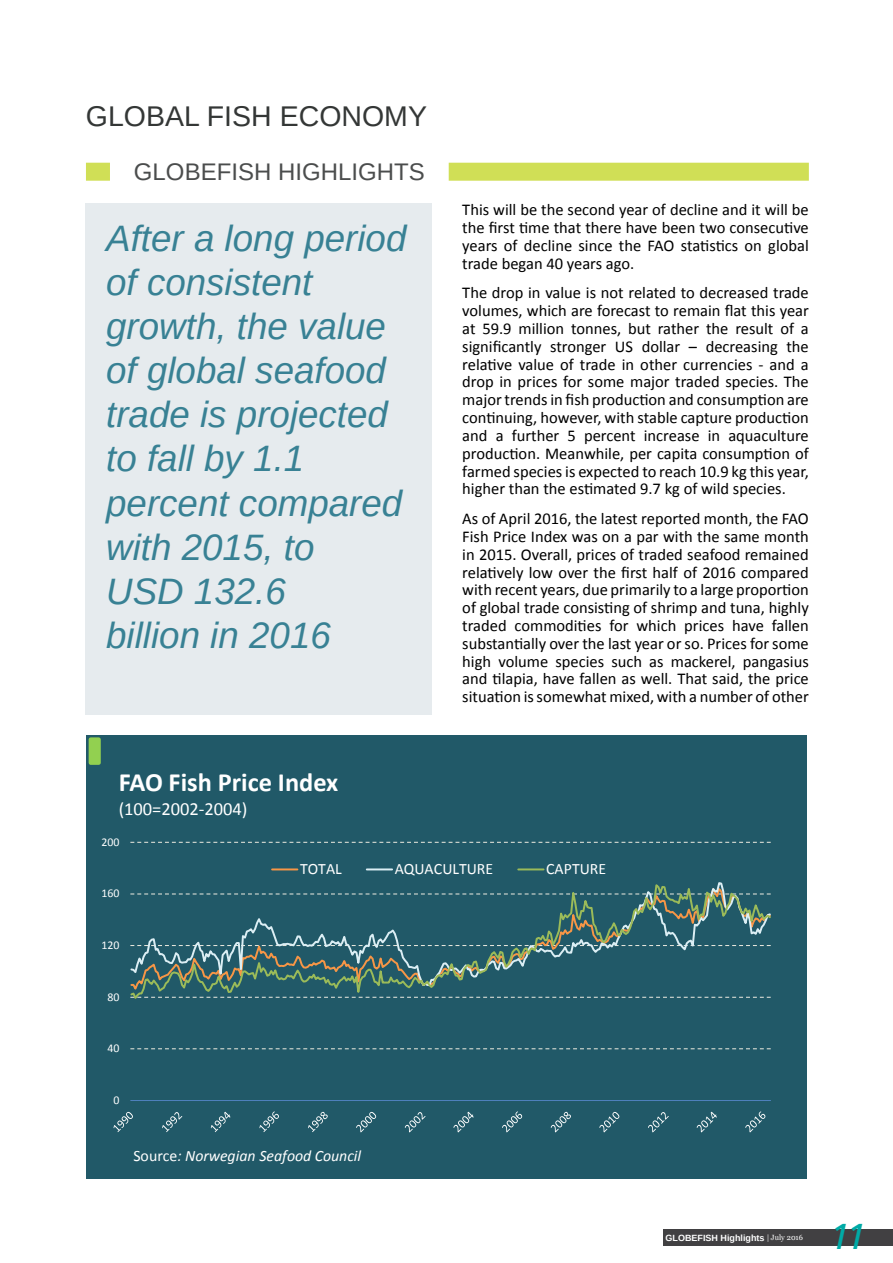
<style>
.page{position:relative;width:893px;height:1263px;background:#fff}
.page>*{position:absolute;margin:0;border:0;box-sizing:border-box;transform-origin:0 0}
.t1{font:italic 36.75px/44.1px "Arimo";color:#388194}
.t2{font:italic 36px "Frutiger LT Std";color:#00aaa6}
.t3{font:28.5px "Arimo";color:#343736}
.t4{font:700 26.4px "Calibri";color:#fff}
.t5{font:24px "Arimo";color:#4b4d4d}
.t6{font:18.45px "Calibri";letter-spacing:-.005em;color:#fff}
.t7{font:16.5px/17.9px "Calibri";color:#000;text-align:justify}
.t8{font:italic 15.75px "Calibri";letter-spacing:-.005em;color:#fff}
.t9{font:15.75px "Calibri";color:#fff}
.t10{font:11.85px "Calibri";color:#fff}
.t11{font:700 9px "Arimo";color:#fff}
.s1{font-style:normal}
.s2{font-family:"Minion Pro";font-weight:400;font-size:7.5px}
.s3{font-family:"Georgia";font-weight:400;font-size:7.5px}
</style>
<div class="page">
<div style="left:86px;top:163px;width:24px;height:18px;background:#d0df56"></div>
<div style="left:449px;top:163px;width:360px;height:18px;background:#d0df56"></div>
<div style="left:85px;top:203px;width:346px;height:511px;background:#e6ebee"></div>
<div style="left:664px;top:1229px;width:229px;height:16px;background:#414042"></div>
<div style="left:86px;top:735px;width:721px;height:444px;background:#215968"></div>
<svg style="left:130px;top:1048px;width:641px;height:1px"></svg>
<svg style="left:130px;top:842px;width:641px;height:1px"></svg>
<hr style="left:130px;top:1100px;width:641px;height:1px;background:#4f81bd">
<svg style="left:130px;top:882px;width:641px;height:117px"></svg>
<svg style="left:114px;top:1112px;width:19px;height:20px"></svg>
<svg style="left:162px;top:1112px;width:20px;height:20px"></svg>
<svg style="left:211px;top:1112px;width:19px;height:20px"></svg>
<svg style="left:259px;top:1111px;width:20px;height:21px"></svg>
<svg style="left:308px;top:1112px;width:20px;height:20px"></svg>
<svg style="left:356px;top:1112px;width:20px;height:20px"></svg>
<svg style="left:405px;top:1112px;width:21px;height:20px"></svg>
<svg style="left:453px;top:1112px;width:21px;height:20px"></svg>
<svg style="left:502px;top:1111px;width:20px;height:21px"></svg>
<svg style="left:551px;top:1112px;width:20px;height:20px"></svg>
<svg style="left:599px;top:1112px;width:20px;height:20px"></svg>
<svg style="left:648px;top:1112px;width:21px;height:20px"></svg>
<svg style="left:697px;top:1112px;width:20px;height:20px"></svg>
<svg style="left:745px;top:1111px;width:20px;height:21px"></svg>
<hr style="left:272px;top:868px;width:25px;height:2px;background:#f79646">
<hr style="left:367px;top:868px;width:25px;height:2px;background:#dbeef4">
<hr style="left:518px;top:868px;width:26px;height:2px;background:#9bbb59">
<div style="left:91px;top:739px;width:8px;height:24px;background:#92d050"></div>
<div style="left:89px;top:737px;width:12px;height:28px;border:4px solid #92d050"></div>
<h3 class="t3" style="left:86px;top:98px;width:343px">GLOBAL FISH ECONOMY</h3>
<h3 class="t5" style="left:134px;top:156px;width:292px">GLOBEFISH HIGHLIGHTS</h3>
<h1 class="t1" style="left:106px;top:216px;width:302px">After a long period of consistent growth, the value of global seafood trade is projected to fall by 1.1 percent compared with 2015, to<br>USD 132.6<br>billion in 2016</h1>
<h3 class="t4" style="left:119px;top:765px;width:221px">FAO Fish Price Index</h3>
<p class="t6" style="left:119px;top:798px;width:130px">(100=2002-2004)</p>
<p class="t10" style="left:101px;top:834px;width:20px">200</p>
<p class="t7" style="left:462px;top:201px;width:348px">This will be the second year of decline and it will be the first time that there have been two consecutive years of decline since the FAO statistics on global trade began 40 years ago.</p>
<p class="t7" style="left:462px;top:284px;width:348px">The drop in value is not related to decreased trade volumes, which are forecast to remain flat this year at 59.9 million tonnes, but rather the result of a significantly stronger US dollar – decreasing the relative value of trade in other currencies - and a drop in prices for some major traded species. The major trends in fish production and consumption are continuing, however, with stable capture production and a further 5 percent increase in aquaculture production. Meanwhile, per capita consumption of farmed species is expected to reach 10.9 kg this year, higher than the estimated 9.7 kg of wild species.</p>
<p class="t7" style="left:462px;top:510px;width:348px">As of April 2016, the latest reported month, the FAO Fish Price Index was on a par with the same month in 2015. Overall, prices of traded seafood remained relatively low over the first half of 2016 compared with recent years, due primarily to a large proportion of global trade consisting of shrimp and tuna, highly traded commodities for which prices have fallen substantially over the last year or so. Prices for some high volume species such as mackerel, pangasius and tilapia, have fallen as well. That said, the price situation is somewhat mixed, with a number of other</p>
<p class="t10" style="left:101px;top:886px;width:20px">160</p>
<p class="t10" style="left:101px;top:937px;width:20px">120</p>
<p class="t10" style="left:107px;top:989px;width:14px">80</p>
<p class="t10" style="left:107px;top:1041px;width:14px">40</p>
<p class="t10" style="left:113px;top:1092px;width:8px">0</p>
<p class="t9" style="left:300px;top:859px;width:43px">TOTAL</p>
<p class="t9" style="left:395px;top:859px;width:100px">AQUACULTURE</p>
<p class="t9" style="left:546px;top:859px;width:61px">CAPTURE</p>
<p class="t8" style="left:133px;top:1145px;width:229px"><span class="s1">Source</span>: Norwegian Seafood Council</p>
<p class="t11" style="left:665px;top:1231px;width:139px">GLOBEFISH Highlights <span class="s2">|</span> <span class="s3">July 2016</span></p>
<h2 class="t2" style="left:830px;top:1216px;width:38px">11</h2>
</div>
